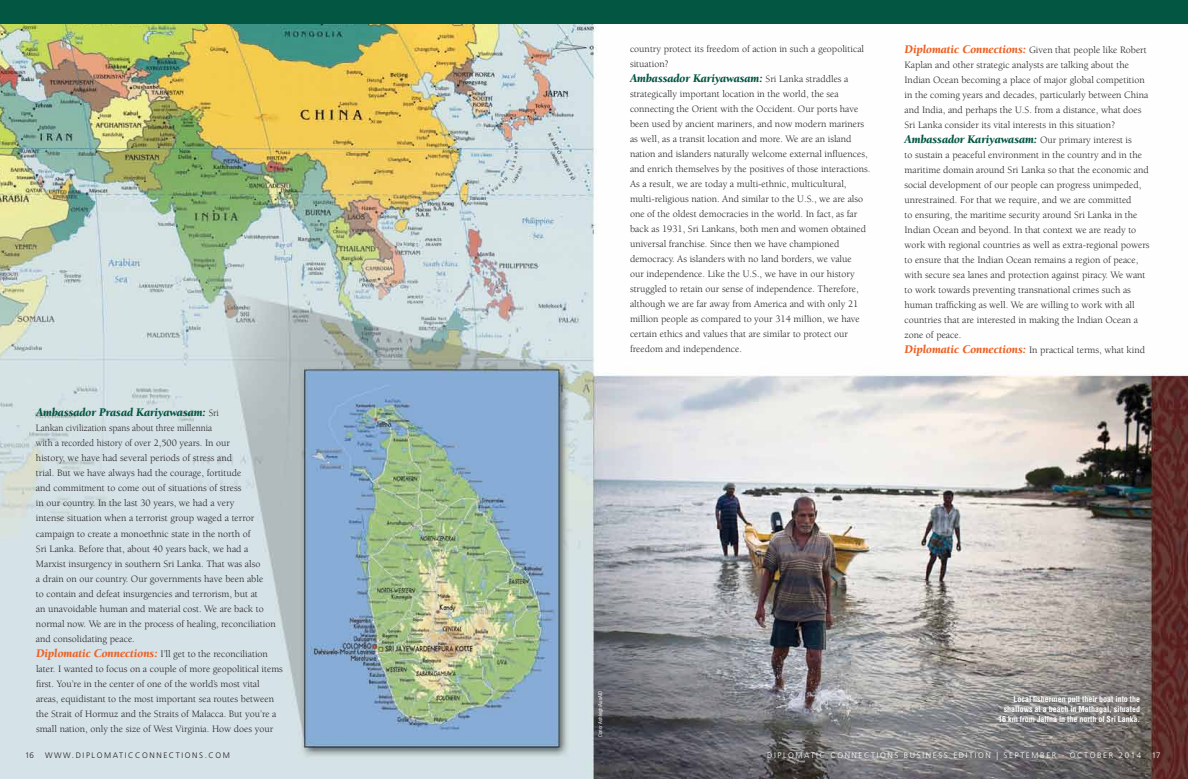
<style>
.page{position:relative;width:1188px;height:779px;background:#fff}
.page>*{position:absolute;margin:0;border:0;box-sizing:border-box;transform-origin:0 0}
.t1{font:italic 900 12px "Berkeley Std";color:#035642}
.t2{font:10px/15px "Berkeley Std";color:#231f20}
.t3{font:10px/15px "Berkeley Std";color:#231f20;scale:.93 1}
.t4{font:700 condensed 8px/10px "Helvetica LT Std";color:#fff;text-align:right}
.t5{font:300 8px "Frutiger LT Std";letter-spacing:.2em;color:#fff}
.t6{font:300 8px "Frutiger LT Std";letter-spacing:.2em;color:#231f20}
.t7{font:condensed 5px "Helvetica LT Std";color:#fff}
.s1{font-weight:400;font-style:normal;font-size:10px;color:#231f20}
.s2{font-weight:900;font-style:italic;font-size:12px;color:#ee6123}
</style>
<div class="page">
<img style="left:0;top:23px;width:1188px;height:755px">
<div style="left:0;top:0;width:1188px;height:23px;background:#035642"></div>
<p class="t1" style="left:36px;top:406px;width:184px">Ambassador Prasad Kariyawasam: <span class="s1">Sri</span></p>
<p class="t3" style="left:36px;top:421px;width:267px">Lankan civilization spans about three millennia<br>with a recorded history of over 2,500 years. In our<br>history, we have had several periods of stress and<br>trial. But we have always had the courage, fortitude<br>and commitment to come out of situations of stress<br>in our country. In the last 30 years, we had a very<br>intense situation when a terrorist group waged a terror campaign to create a monoethnic state in the north of<br>Sri Lanka. Before that, about 40 years back, we had a<br>Marxist insurgency in southern Sri Lanka. That was also<br>a drain on our country. Our governments have been able<br>to contain and defeat insurgencies and terrorism, but at<br>an unavoidable human and material cost. We are back to normal now. We are in the process of healing, reconciliation and consolidating peace.<br><span class="s2">Diplomatic Connections:</span> I’ll get to the reconciliation later. I wanted to focus on a couple of more geopolitical items first. You’re in the center of one of the world’s most vital areas, equidistant to the most important sea routes between the Strait of Hormuz and the Straits of Malacca. But you’re a small nation, only the size of West Virginia. How does your</p>
<p class="t2" style="left:630px;top:41px;width:236px">country protect its freedom of action in such a geopolitical situation?</p>
<p class="t1" style="left:630px;top:72px;width:220px">Ambassador Kariyawasam: <span class="s1">Sri Lanka straddles a</span></p>
<p class="t2" style="left:630px;top:86px;width:242px">strategically important location in the world, the sea connecting the Orient with the Occident. Our ports have been used by ancient mariners, and now modern mariners as well, as a transit location and more. We are an island nation and islanders naturally welcome external influences, and enrich themselves by the positives of those interactions.<br>As a result, we are today a multi-ethnic, multicultural, multi-religious nation. And similar to the U.S., we are also one of the oldest democracies in the world. In fact, as far back as 1931, Sri Lankans, both men and women obtained universal franchise. Since then we have championed democracy. As islanders with no land borders, we value<br>our independence. Like the U.S., we have in our history struggled to retain our sense of independence. Therefore, although we are far away from America and with only 21 million people as compared to your 314 million, we have certain ethics and values that are similar to protect our freedom and independence.</p>
<p class="t2" style="left:904px;top:43px;width:245px"><span class="s2">Diplomatic Connections:</span> Given that people like Robert Kaplan and other strategic analysts are talking about the Indian Ocean becoming a place of major global competition in the coming years and decades, particularly between China and India, and perhaps the U.S. from a distance, what does Sri Lanka consider its vital interests in this situation?</p>
<p class="t1" style="left:904px;top:133px;width:229px">Ambassador Kariyawasam: <span class="s1">Our primary interest is</span></p>
<p class="t2" style="left:905px;top:148px;width:247px">to sustain a peaceful environment in the country and in the maritime domain around Sri Lanka so that the economic and social development of our people can progress unimpeded, unrestrained. For that we require, and we are committed<br>to ensuring, the maritime security around Sri Lanka in the Indian Ocean and beyond. In that context we are ready to work with regional countries as well as extra-regional powers to ensure that the Indian Ocean remains a region of peace, with secure sea lanes and protection against piracy. We want to work towards preventing transnational crimes such as human trafficking as well. We are willing to work with all countries that are interested in making the Indian Ocean a zone of peace.<br><span class="s2">Diplomatic Connections:</span> In practical terms, what kind</p>
<p class="t7" style="left:597px;top:737px;width:48px;rotate:-90deg">Conor Ashleigh/AusAID</p>
<p class="t4" style="left:998px;top:693px;width:143px">Local fishermen pull their boat into the shallows at a beach in Mathagal, situated<br>16 km from Jaffna in the north of Sri Lanka.</p>
<p class="t6" style="left:25px;top:750px;width:10px">16</p>
<p class="t6" style="left:45px;top:750px;width:187px">WWW.DIPLOMATICCONNECTIONS.COM</p>
<p class="t5" style="left:767px;top:750px;width:7px">DIPLOMATIC</p>
<p class="t5" style="left:830px;top:750px;width:8px">CONNECTIONS</p>
<p class="t5" style="left:904px;top:750px;width:20px">BUSINESS</p>
<p class="t5" style="left:953px;top:750px;width:189px">EDITION | S EPTEMB ER - OCTOB ER 2014</p>
<p class="t5" style="left:1152px;top:750px;width:10px">17</p>
</div>
